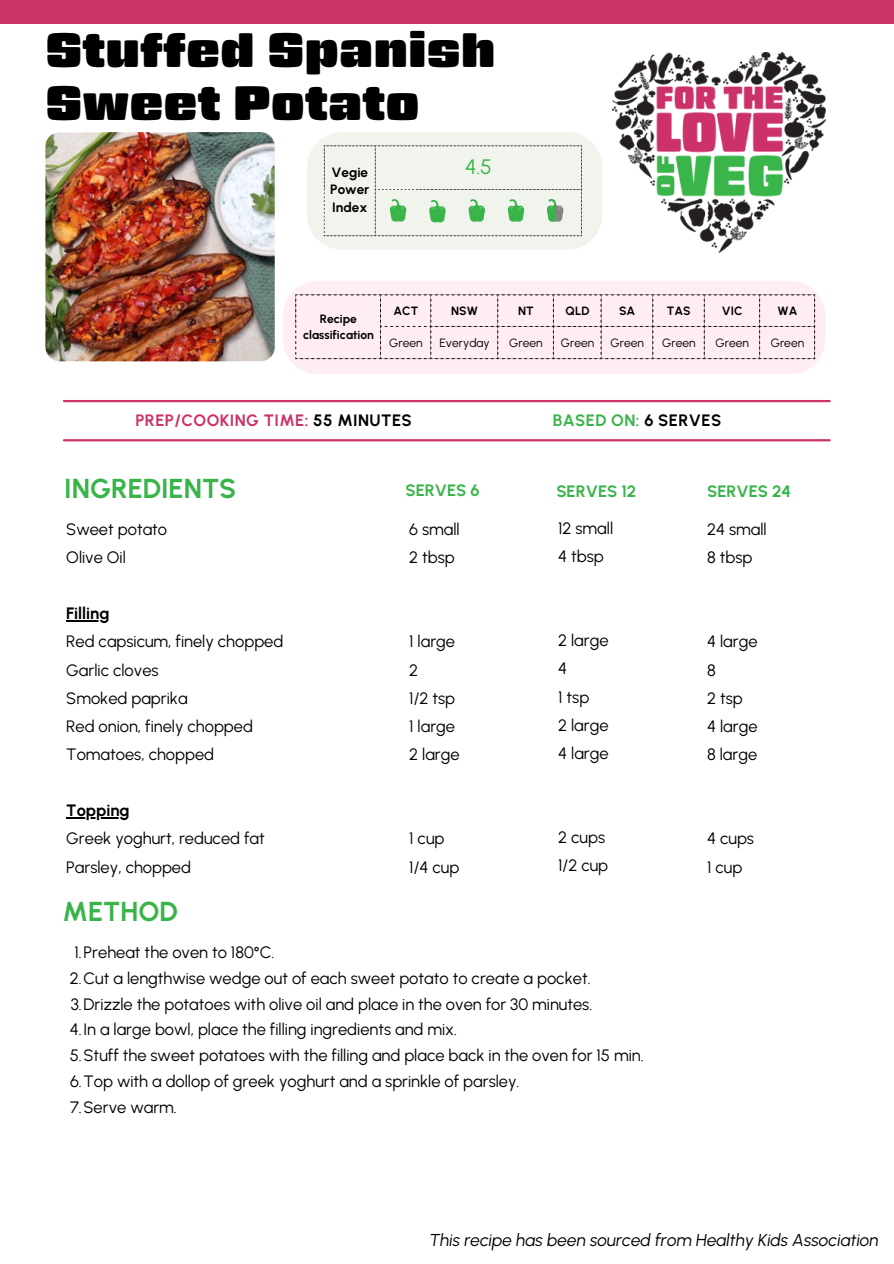
<style>
.page{position:relative;width:894px;height:1264px;background:#fff}
.page>*{position:absolute;margin:0;border:0;box-sizing:border-box;transform-origin:0 0}
.t1{font:48.3px/52.8px "Gigalypse";color:#000}
.t2{font:700 27.3px "Urbanist";color:#38b449}
.t3{font:20.85px "Urbanist";color:#38b449}
.t4{font:italic 17.25px "Urbanist";color:#000}
.t5{font:16.5px "Urbanist";color:#000}
.t6{font:700 16.5px "Urbanist";letter-spacing:.025em;color:#cb3369}
.t7{font:700 16.5px "Urbanist";color:#38b449}
.t8{font:700 16.5px "Urbanist";letter-spacing:.025em;color:#38b449}
.t9{font:700 16.5px "Urbanist";color:#000}
.t10{font:700 13.5px/17.9px "Urbanist";color:#000;text-align:justify}
.t11{font:12px "Urbanist";color:#000}
.t12{font:700 12px/16px "Urbanist";color:#000;text-align:center}
.s1{color:#000}
</style>
<div class="page">
<img style="left:45px;top:132px;width:230px;height:229px;border-radius:14px">
<img style="left:612px;top:53px;width:213px;height:199px">
<div style="left:0;top:0;width:893px;height:24px;background:#cb3369"></div>
<svg style="left:283px;top:281px;width:541px;height:93px;background:#feecf4"></svg>
<svg style="left:295px;top:294px;width:519px;height:65px;background:#f6e3eb"></svg>
<div style="left:307px;top:132px;width:295px;height:118px;background:#f0f4ec;border-radius:35px"></div>
<svg style="left:324px;top:146px;width:258px;height:90px"></svg>
<hr style="left:66px;top:620px;width:43px;height:1px;background:#000">
<hr style="left:66px;top:817px;width:64px;height:1px;background:#000">
<hr style="left:64px;top:439px;width:765px;height:2px;background:#cb3369">
<hr style="left:64px;top:400px;width:765px;height:2px;background:#cb3369">
<p class="t1" style="left:45px;top:26px;width:451px">Stuffed Spanish<br>Sweet Potato</p>
<p class="t10" style="left:330px;top:163px;width:41px">Vegie Power Index</p>
<p class="t3" style="left:465px;top:154px;width:28px">4.5</p>
<p class="t12" style="left:303px;top:311px;width:72px">Recipe classification</p>
<p class="t12" style="left:393px;top:303px;width:26px">ACT</p>
<p class="t12" style="left:451px;top:303px;width:28px">NSW</p>
<p class="t12" style="left:518px;top:303px;width:17px">NT</p>
<p class="t12" style="left:565px;top:303px;width:25px">QLD</p>
<p class="t12" style="left:619px;top:303px;width:18px">SA</p>
<p class="t12" style="left:666px;top:303px;width:25px">TAS</p>
<p class="t12" style="left:721px;top:303px;width:22px">VIC</p>
<p class="t12" style="left:777px;top:303px;width:21px">WA</p>
<p class="t11" style="left:389px;top:335px;width:35px">Green</p>
<p class="t11" style="left:439px;top:335px;width:52px">Everyday</p>
<p class="t11" style="left:509px;top:335px;width:35px">Green</p>
<p class="t11" style="left:560px;top:335px;width:35px">Green</p>
<p class="t11" style="left:610px;top:335px;width:35px">Green</p>
<p class="t11" style="left:662px;top:335px;width:35px">Green</p>
<p class="t11" style="left:715px;top:335px;width:35px">Green</p>
<p class="t11" style="left:770px;top:335px;width:35px">Green</p>
<p class="t6" style="left:135px;top:410px;width:278px">PREP/COOKING TIME: <span class="s1">55 MINUTES</span></p>
<p class="t8" style="left:552px;top:410px;width:170px">BASED ON: <span class="s1">6 SERVES</span></p>
<p class="t2" style="left:64px;top:472px;width:173px">INGREDIENTS</p>
<p class="t7" style="left:556px;top:481px;width:81px">SERVES 12</p>
<p class="t7" style="left:707px;top:481px;width:85px">SERVES 24</p>
<p class="t5" style="left:409px;top:519px;width:52px">6 small</p>
<p class="t5" style="left:409px;top:547px;width:47px">2 tbsp</p>
<h3 class="t7" style="left:405px;top:480px;width:76px">SERVES 6</h3>
<p class="t5" style="left:558px;top:518px;width:56px">12 small</p>
<p class="t5" style="left:558px;top:546px;width:47px">4 tbsp</p>
<p class="t5" style="left:707px;top:519px;width:61px">24 small</p>
<p class="t5" style="left:707px;top:547px;width:47px">8 tbsp</p>
<p class="t5" style="left:66px;top:519px;width:102px">Sweet potato</p>
<p class="t5" style="left:66px;top:547px;width:61px">Olive Oil</p>
<p class="t9" style="left:66px;top:603px;width:45px">Filling</p>
<p class="t5" style="left:66px;top:631px;width:218px">Red capsicum, finely chopped</p>
<p class="t5" style="left:66px;top:660px;width:94px">Garlic cloves</p>
<p class="t5" style="left:66px;top:688px;width:123px">Smoked paprika</p>
<p class="t5" style="left:66px;top:716px;width:188px">Red onion, finely chopped</p>
<p class="t5" style="left:66px;top:744px;width:149px">Tomatoes, chopped</p>
<p class="t9" style="left:66px;top:800px;width:65px">Topping</p>
<p class="t5" style="left:66px;top:828px;width:200px">Greek yoghurt, reduced fat</p>
<p class="t5" style="left:66px;top:856px;width:126px">Parsley, chopped</p>
<p class="t5" style="left:409px;top:631px;width:47px">1 large</p>
<p class="t5" style="left:409px;top:660px;width:10px">2</p>
<p class="t5" style="left:409px;top:688px;width:47px">1/2 tsp</p>
<h2 class="t5" style="left:409px;top:716px;width:47px">1 large</h2>
<h3 class="t5" style="left:409px;top:744px;width:52px">2 large</h3>
<p class="t5" style="left:409px;top:828px;width:37px">1 cup</p>
<p class="t5" style="left:409px;top:856px;width:51px">1/4 cup</p>
<p class="t5" style="left:558px;top:630px;width:52px">2 large</p>
<p class="t5" style="left:558px;top:658px;width:10px">4</p>
<p class="t5" style="left:558px;top:687px;width:33px">1 tsp</p>
<p class="t5" style="left:558px;top:715px;width:52px">2 large</p>
<p class="t5" style="left:558px;top:743px;width:52px">4 large</p>
<h3 class="t5" style="left:558px;top:827px;width:48px">2 cups</h3>
<p class="t5" style="left:558px;top:855px;width:51px">1/2 cup</p>
<p class="t2" style="left:63px;top:895px;width:117px">METHOD</p>
<p class="t5" style="left:75px;top:942px;width:201px">1.Preheat the oven to 180°C.</p>
<p class="t5" style="left:70px;top:967px;width:522px">2.Cut a lengthwise wedge out of each sweet potato to create a pocket.</p>
<p class="t5" style="left:71px;top:993px;width:523px">3.Drizzle the potatoes with olive oil and place in the oven for 30 minutes.</p>
<p class="t5" style="left:70px;top:1019px;width:388px">4.In a large bowl, place the filling ingredients and mix.</p>
<h3 class="t5" style="left:70px;top:1045px;width:575px">5.Stuff the sweet potatoes with the filling and place back in the oven for 15 min.</h3>
<h3 class="t5" style="left:70px;top:1071px;width:451px">6.Top with a dollop of greek yoghurt and a sprinkle of parsley.</h3>
<h2 class="t5" style="left:70px;top:1097px;width:108px">7.Serve warm.</h2>
<p class="t5" style="left:707px;top:631px;width:52px">4 large</p>
<p class="t5" style="left:707px;top:660px;width:10px">8</p>
<p class="t5" style="left:707px;top:688px;width:37px">2 tsp</p>
<p class="t5" style="left:707px;top:716px;width:52px">4 large</p>
<p class="t5" style="left:707px;top:744px;width:52px">8 large</p>
<p class="t5" style="left:707px;top:828px;width:48px">4 cups</p>
<p class="t5" style="left:707px;top:856px;width:37px">1 cup</p>
<p class="t4" style="left:429px;top:1229px;width:451px">This recipe has been sourced from Healthy Kids Association</p>
</div>
